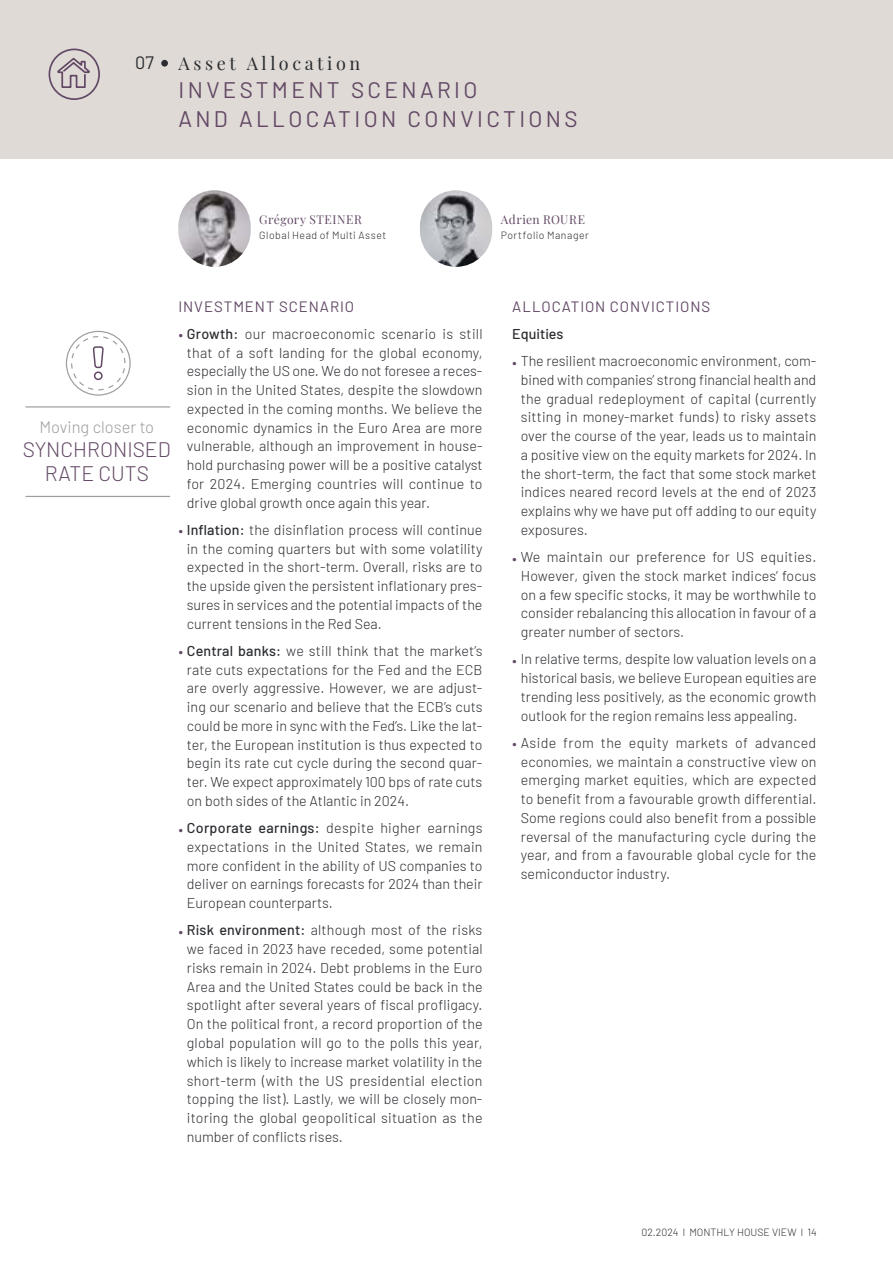
<style>
.page{position:relative;width:893px;height:1263px;background:#fff}
.page>*{position:absolute;margin:0;border:0;box-sizing:border-box;transform-origin:0 0}
.t1{font:22.5px/28.5px "Barlow";letter-spacing:.15em;color:#624865}
.t2{font:300 21px/24px "Barlow";color:#624865;text-align:center}
.t3{font:18px "Playfair Display";letter-spacing:.2em;color:#2a2c30}
.t4{font:18px "Barlow";color:#2a2c30}
.t5{font:300 16.5px "Barlow";color:#9d9d9c}
.t6{font:15px "Barlow";letter-spacing:.065em;color:#624865}
.t7{font:300 14.25px/18.8px "Barlow";color:#2a2c30;text-align:justify}
.t8{font:500 14.25px "Barlow";color:#2a2c30}
.t9{font:12px "Playfair Display";letter-spacing:.04em;color:#624865}
.t10{font:300 10.5px "Barlow";letter-spacing:.045em;color:#2a2c30}
.t11{font:300 10.5px "Barlow";color:#2a2c30}
.s1{font-weight:500}
</style>
<div class="page">
<div style="left:0;top:0;width:893px;height:158px;background:#dfdad5"></div>
<div style="left:161px;top:60px;width:7px;height:7px;background:#2a2c30;border-radius:50%"></div>
<img style="left:420px;top:190px;width:72px;height:77px;border-radius:36px">
<img style="left:178px;top:190px;width:73px;height:77px;border-radius:36px">
<hr style="left:26px;top:406px;width:144px;height:1px;background:#9d9d9c">
<hr style="left:26px;top:496px;width:144px;height:1px;background:#9d9d9c">
<div style="left:66px;top:331px;width:65px;height:65px;border:1px solid #9d9d9c;border-radius:50%"></div>
<svg style="left:70px;top:335px;width:56px;height:56px"></svg>
<svg style="left:48px;top:48px;width:52px;height:52px"></svg>
<p class="t4" style="left:135px;top:50px;width:20px">07</p>
<p class="t3" style="left:179px;top:49px;width:183px">Asset Allocation</p>
<h1 class="t1" style="left:179px;top:74px;width:401px">INVESTMENT SCENARIO<br>AND ALLOCATION CONVICTIONS</h1>
<p class="t9" style="left:259px;top:210px;width:104px">Grégory STEINER</p>
<p class="t10" style="left:259px;top:228px;width:129px">Global Head of Multi Asset</p>
<p class="t9" style="left:501px;top:210px;width:86px">Adrien ROURE</p>
<p class="t10" style="left:501px;top:228px;width:90px">Portfolio Manager</p>
<p class="t5" style="left:39px;top:415px;width:116px">Moving closer to</p>
<h2 class="t2" style="left:23px;top:436px;width:149px">SYNCHRONISED<br>RATE CUTS</h2>
<p class="t6" style="left:178px;top:295px;width:177px">INVESTMENT SCENARIO</p>
<p class="t7" style="left:187px;top:323px;width:297px;text-indent:-9px"><sub>•</sub> <span class="s1">Growth:</span> our macroeconomic scenario is still that of a soft landing for the global economy, especially the US one. We do not foresee a reces&shy;sion in the United States, despite the slowdown expected in the coming months. We believe the economic dynamics in the Euro Area are more vulnerable, although an improvement in house&shy;hold purchasing power will be a positive catalyst for 2024. Emerging countries will continue to drive global growth once again this year.</p>
<p class="t7" style="left:187px;top:519px;width:297px;text-indent:-9px"><sub>•</sub> <span class="s1">Inflation:</span> the disinflation process will continue in the coming quarters but with some volatility expected in the short-term. Overall, risks are to the upside given the persistent inflationary pres&shy;sures in services and the potential impacts of the current tensions in the Red Sea.</p>
<p class="t7" style="left:187px;top:640px;width:297px;text-indent:-9px"><sub>•</sub> <span class="s1">Central banks:</span> we still think that the market’s rate cuts expectations for the Fed and the ECB are overly aggressive. However, we are adjust&shy;ing our scenario and believe that the ECB’s cuts could be more in sync with the Fed’s. Like the lat&shy;ter, the European institution is thus expected to begin its rate cut cycle during the second quar&shy;ter. We expect approximately 100 bps of rate cuts on both sides of the Atlantic in 2024.</p>
<p class="t7" style="left:187px;top:818px;width:297px;text-indent:-9px"><sub>•</sub> <span class="s1">Corporate earnings:</span> despite higher earnings expectations in the United States, we remain more confident in the ability of US companies to deliver on earnings forecasts for 2024 than their European counterparts.</p>
<p class="t7" style="left:187px;top:920px;width:297px;text-indent:-9px"><sub>•</sub> <span class="s1">Risk environment:</span> although most of the risks we faced in 2023 have receded, some potential risks remain in 2024. Debt problems in the Euro Area and the United States could be back in the spotlight after several years of fiscal profligacy.<br>On the political front, a record proportion of the global population will go to the polls this year, which is likely to increase market volatility in the short-term (with the US presidential election topping the list). Lastly, we will be closely mon&shy;itoring the global geopolitical situation as the number of conflicts rises.</p>
<p class="t6" style="left:512px;top:295px;width:199px">ALLOCATION CONVICTIONS</p>
<p class="t8" style="left:512px;top:323px;width:53px">Equities</p>
<p class="t7" style="left:521px;top:351px;width:297px;text-indent:-9px"><sub>•</sub> The resilient macroeconomic environment, com&shy;bined with companies’ strong financial health and the gradual redeployment of capital (currently sitting in money-market funds) to risky assets over the course of the year, leads us to maintain a positive view on the equity markets for 2024. In the short-term, the fact that some stock market indices neared record levels at the end of 2023 explains why we have put off adding to our equity exposures.</p>
<p class="t7" style="left:521px;top:547px;width:297px;text-indent:-9px"><sub>•</sub> We maintain our preference for US equities.<br>However, given the stock market indices’ focus on a few specific stocks, it may be worthwhile to consider rebalancing this allocation in favour of a greater number of sectors.</p>
<p class="t7" style="left:521px;top:649px;width:297px;text-indent:-9px"><sub>•</sub> In relative terms, despite low valuation levels on a historical basis, we believe European equities are trending less positively, as the economic growth outlook for the region remains less appealing.</p>
<p class="t7" style="left:521px;top:732px;width:297px;text-indent:-9px"><sub>•</sub> Aside from the equity markets of advanced economies, we maintain a constructive view on emerging market equities, which are expected to benefit from a favourable growth differential.<br>Some regions could also benefit from a possible reversal of the manufacturing cycle during the year, and from a favourable global cycle for the semiconductor industry.</p>
<p class="t11" style="left:641px;top:1225px;width:177px">02.2024 l MONTHLY HOUSE VIEW l 14</p>
</div>
